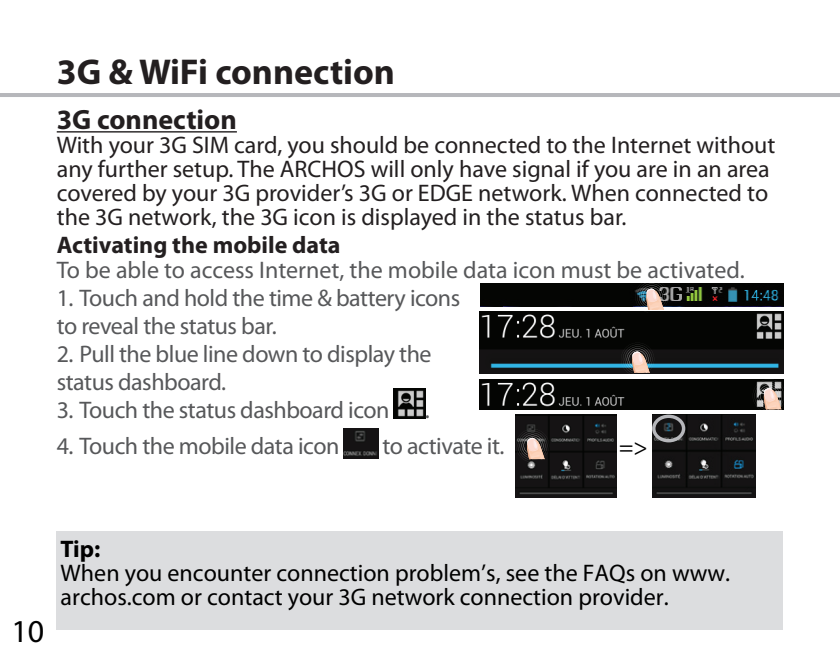
<style>
.page{position:relative;width:840px;height:658px;background:#fff}
.page>*{position:absolute;margin:0;border:0;box-sizing:border-box;transform-origin:0 0}
.t1{font:700 36px "Myriad Pro";color:#231f20}
.t2{font:32px "Myriad Pro";color:#000}
.t3{font:700 28px "Myriad Pro";color:#231f20}
.t4{font:24px/24px "Myriad Pro";color:#231f20}
.t5{font:24px/28px "Myriad Pro";letter-spacing:-.02em;color:#57585a}
.t6{font:24px/24px "Myriad Pro";color:#000}
.t7{font:24px "Myriad Pro";color:#57585a}
.t8{font:700 24px "Myriad Pro";color:#231f20}
.t9{font:700 24px "Myriad Pro";color:#000}
</style>
<div class="page">
<img style="left:652px;top:415px;width:102px;height:82px">
<hr style="left:0;top:93px;width:839px;height:4px;background:#b6b7bb">
<div style="left:651px;top:414px;width:34px;height:28px;border:3px solid #b6b7bb;border-radius:50%"></div>
<img style="left:480px;top:283px;width:302px;height:23px">
<div style="left:57px;top:531px;width:725px;height:98px;background:#dcdddf"></div>
<img style="left:479px;top:311px;width:303px;height:62px">
<svg style="left:620px;top:342px;width:34px;height:32px"></svg>
<img style="left:479px;top:379px;width:273px;height:30px">
<svg style="left:752px;top:379px;width:32px;height:31px"></svg>
<svg style="left:634px;top:283px;width:34px;height:29px"></svg>
<img style="left:515px;top:415px;width:101px;height:82px">
<svg style="left:515px;top:429px;width:34px;height:33px"></svg>
<hr style="left:57px;top:131px;width:180px;height:1px;background:#231f20">
<img style="left:393px;top:388px;width:32px;height:30px">
<img style="left:343px;top:428px;width:35px;height:30px">
<h1 class="t1" style="left:57px;top:48px;width:339px">3G &amp; WiFi connection</h1>
<p class="t3" style="left:57px;top:101px;width:181px">3G connection</p>
<p class="t4" style="left:57px;top:133px;width:719px">With your 3G SIM card, you should be connected to the Internet without any further setup. The ARCHOS will only have signal if you are in an area covered by your 3G provider’s 3G or EDGE network. When connected to the 3G network, the 3G icon is displayed in the status bar.</p>
<p class="t8" style="left:57px;top:229px;width:285px">Activating the mobile data</p>
<p class="t7" style="left:57px;top:255px;width:689px">To be able to access Internet, the mobile data icon must be activated.</p>
<p class="t5" style="left:57px;top:284px;width:405px">1. Touch and hold the time &amp; battery icons to reveal the status bar.</p>
<p class="t5" style="left:57px;top:340px;width:376px">2. Pull the blue line down to display the status dashboard.</p>
<p class="t5" style="left:57px;top:396px;width:334px">3. Touch the status dashboard icon</p>
<p class="t5" style="left:424px;top:396px;width:6px">.</p>
<p class="t5" style="left:57px;top:432px;width:284px">4. Touch the mobile data icon</p>
<p class="t5" style="left:382px;top:432px;width:123px">to activate it.</p>
<p class="t6" style="left:618px;top:434px;width:30px">=&gt;</p>
<h2 class="t2" style="left:11px;top:611px;width:34px">10</h2>
<p class="t9" style="left:61px;top:533px;width:41px">Tip:</p>
<p class="t6" style="left:61px;top:560px;width:670px">When you encounter connection problem’s, see the FAQs on www. archos.com or contact your 3G network connection provider.</p>
</div>
